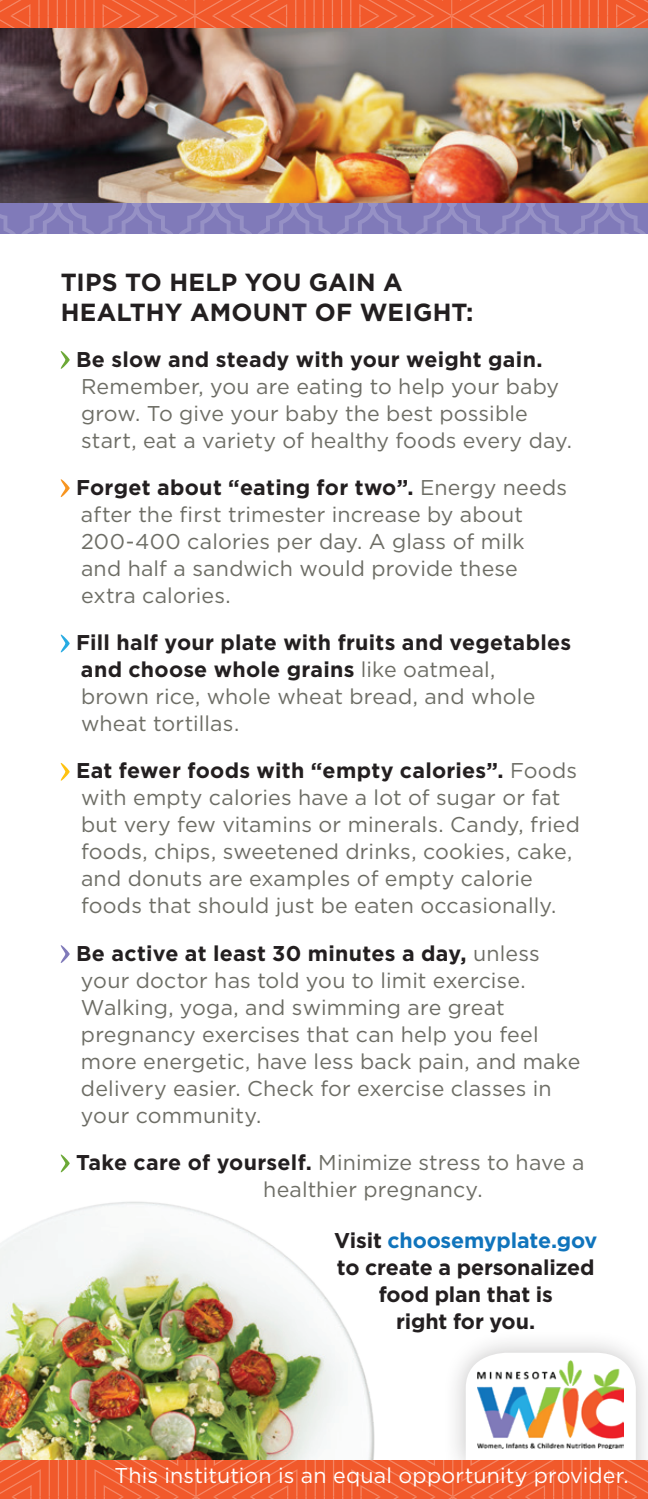
<style>
.page{position:relative;width:648px;height:1499px;background:#fff}
.page>*{position:absolute;margin:0;border:0;box-sizing:border-box;transform-origin:0 0}
.t1{font:700 24.75px/29.2px "Gotham HTF";letter-spacing:.01em;color:#231f20}
.t2{font:21.38px/27px "Gotham HTF";letter-spacing:.01em;color:#6d6d65}
.t3{font:700 21.38px/27px "Gotham HTF";letter-spacing:-.01em;color:#231f20;text-align:center}
.t4{font:21.38px "Gotham HTF";letter-spacing:.01em;color:#fff}
.s1{font-weight:700;color:#231f20}
.s2{color:#1074bc}
</style>
<div class="page">
<img style="left:0;top:1201px;width:357px;height:151px">
<div style="left:443px;top:1329px;width:205px;height:169px;background:#231f20;opacity:.26"></div>
<img style="left:0;top:1352px;width:648px;height:146px">
<svg style="left:60px;top:351px;width:10px;height:18px"></svg>
<svg style="left:60px;top:479px;width:10px;height:18px"></svg>
<svg style="left:60px;top:634px;width:10px;height:19px"></svg>
<svg style="left:60px;top:763px;width:10px;height:18px"></svg>
<svg style="left:60px;top:945px;width:10px;height:18px"></svg>
<svg style="left:60px;top:1154px;width:10px;height:19px"></svg>
<img style="left:0;top:28px;width:648px;height:175px">
<svg style="left:0;top:203px;width:648px;height:30px;background:#857fbb"></svg>
<img style="left:478px;top:1360px;width:146px;height:88px">
<svg style="left:0;top:0;width:648px;height:28px;background:#f15f32"></svg>
<h2 class="t1" style="left:61px;top:267px;width:414px">TIPS TO HELP YOU GAIN A<br>HEALTHY AMOUNT OF WEIGHT:</h2>
<p class="t2" style="left:76px;top:345px;width:498px"><span class="s1">Be slow and steady with your weight gain.<br></span>Remember, you are eating to help your baby grow. To give your baby the best possible start, eat a variety of healthy foods every day.</p>
<p class="t2" style="left:76px;top:473px;width:493px"><span class="s1">Forget about “eating for two”.</span> Energy needs after the first trimester increase by about 200-400 calories per day. A glass of milk<br>and half a sandwich would provide these extra calories.</p>
<p class="t2" style="left:76px;top:629px;width:497px"><span class="s1">Fill half your plate with fruits and vegetables and choose whole grains</span> like oatmeal,<br>brown rice, whole wheat bread, and whole wheat tortillas.</p>
<p class="t2" style="left:76px;top:757px;width:505px"><span class="s1">Eat fewer foods with “empty calories”.</span> Foods with empty calories have a lot of sugar or fat but very few vitamins or minerals. Candy, fried foods, chips, sweetened drinks, cookies, cake, and donuts are examples of empty calorie foods that should just be eaten occasionally.</p>
<p class="t2" style="left:76px;top:939px;width:506px"><span class="s1">Be active at least 30 minutes a day,</span> unless your doctor has told you to limit exercise.<br>Walking, yoga, and swimming are great pregnancy exercises that can help you feel more energetic, have less back pain, and make delivery easier. Check for exercise classes in your community.</p>
<p class="t2" style="left:263px;top:1148px;width:323px;text-indent:-187px"><span class="s1">Take care of yourself.</span> Minimize stress to have a healthier pregnancy.</p>
<p class="t3" style="left:334px;top:1226px;width:265px">Visit <span class="s2">choosemyplate.gov </span>to create a personalized food plan that is<br>right for you.</p>
<p class="t4" style="left:114px;top:1463px;width:516px">This institution is an equal opportunity provider.</p>
</div>
